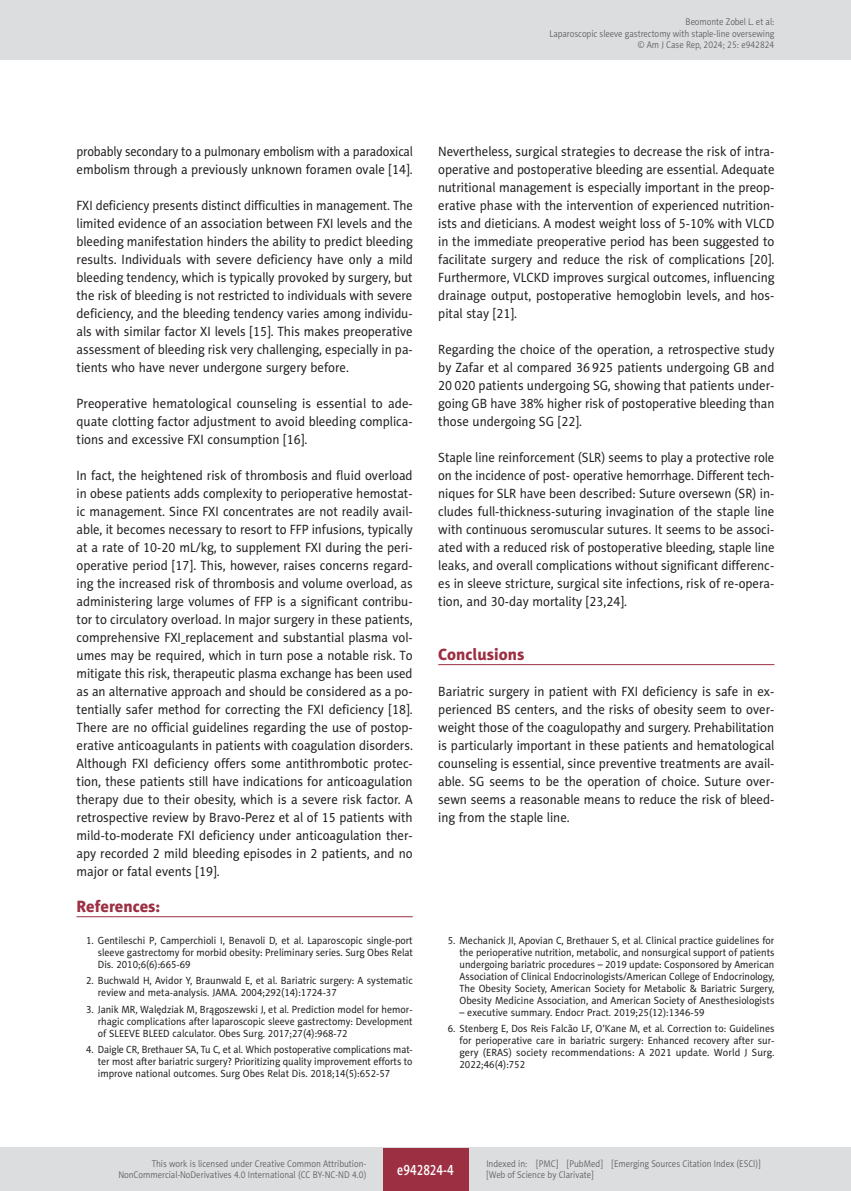
<style>
.page{position:relative;width:851px;height:1191px;background:#fff}
.page>*{position:absolute;margin:0;border:0;box-sizing:border-box;transform-origin:0 0}
.AJCR_Headline_1{font:16.5px "Naomi Sans EFN Heavy";color:#9d2f42}
.AJCR_Referencje_Tytul{font:16.5px "Naomi Sans EFN Heavy";color:#9d2f42}
.t1{font:15px "Naomi Sans EFN Medium";color:#fff;scale:.8 1}
.AJCR_Body{font:13.5px/18px "Naomi Sans EFN";color:#231f20;text-align:justify;scale:.95 1}
.AJCR_Body-2{font:13.5px/18px "Naomi Sans EFN";color:#231f20;text-align:justify;scale:.93 1}
.AJCR_Body-3{font:13.5px/18px "Naomi Sans EFN";color:#231f20;text-align:justify;scale:.94 1}
.AJCR_Body-4{font:13.5px/18px "Naomi Sans EFN";color:#231f20;text-align:justify;scale:.96 1}
.AJCR_Body-5{font:13.5px/18px "Naomi Sans EFN";color:#231f20;scale:.92 1}
.AJCR_Referencje_punkt{font:10.5px/12px "Naomi Sans EFN";color:#231f20;text-align:justify;scale:.95 1}
.AJCR_Referencje_punkt-2{font:10.5px/12px "Naomi Sans EFN";color:#231f20;text-align:justify;scale:.93 1}
.t2{font:9.75px/11.2px "Naomi Sans EFN Light";color:#57585a;text-align:right;scale:.9 1}
</style>
<div class="page">
<hr style="left:438px;top:664px;width:336px;height:1px;background:#9d2f42">
<hr style="left:77px;top:916px;width:335px;height:1px;background:#9d2f42">
<div style="left:0;top:0;width:850px;height:60px;background:#dcdddf"></div>
<hr style="left:850px;top:0;width:1px;height:60px;background:#dcdddf">
<div style="left:0;top:1148px;width:850px;height:43px;background:#dcdddf"></div>
<div style="left:383px;top:1147px;width:85px;height:43px;background:#9d2f42"></div>
<p class="t2" style="left:549px;top:16px;width:251px">Beomonte Zobel L. et al:<br>Laparoscopic sleeve gastrectomy with staple-line oversewing © Am J Case Rep, 2024; 25: e942824</p>
<p class="AJCR_Body-5" style="left:77px;top:142px;width:367px">probably secondary to a pulmonary embolism with a paradoxical embolism through a previously unknown foramen ovale [14].</p>
<p class="AJCR_Body-2" style="left:77px;top:196px;width:363px">FXI deficiency presents distinct difficulties in management. The limited evidence of an association between FXI levels and the bleeding manifestation hinders the ability to predict bleeding results. Individuals with severe deficiency have only a mild bleeding tendency, which is typically provoked by surgery, but the risk of bleeding is not restricted to individuals with severe deficiency, and the bleeding tendency varies among individu&shy;als with similar factor XI levels [15]. This makes preoperative assessment of bleeding risk very challenging, especially in pa&shy;tients who have never undergone surgery before.</p>
<p class="AJCR_Body-4" style="left:77px;top:394px;width:351px">Preoperative hematological counseling is essential to ade&shy;quate clotting factor adjustment to avoid bleeding complica&shy;tions and excessive FXI consumption [16].</p>
<p class="AJCR_Body" style="left:77px;top:466px;width:355px">In fact, the heightened risk of thrombosis and fluid overload in obese patients adds complexity to perioperative hemostat&shy;ic management. Since FXI concentrates are not readily avail&shy;able, it becomes necessary to resort to FFP infusions, typically at a rate of 10-20 mL/kg, to supplement FXI during the peri&shy;operative period [17]. This, however, raises concerns regard&shy;ing the increased risk of thrombosis and volume overload, as administering large volumes of FFP is a significant contribu&shy;tor to circulatory overload. In major surgery in these patients, comprehensive FXI replacement and substantial plasma vol&shy;umes may be required, which in turn pose a notable risk. To mitigate this risk, therapeutic plasma exchange has been used as an alternative approach and should be considered as a po&shy;tentially safer method for correcting the FXI deficiency [18].<br>There are no official guidelines regarding the use of postop&shy;erative anticoagulants in patients with coagulation disorders.<br>Although FXI deficiency offers some antithrombotic protec&shy;tion, these patients still have indications for anticoagulation therapy due to their obesity, which is a severe risk factor. A retrospective review by Bravo-Perez et al of 15 patients with mild-to-moderate FXI deficiency under anticoagulation ther&shy;apy recorded 2 mild bleeding episodes in 2 patients, and no major or fatal events [19].</p>
<p class="AJCR_Referencje_Tytul" style="left:77px;top:896px;width:85px">References:</p>
<p class="AJCR_Referencje_punkt" style="left:98px;top:934px;width:333px;text-indent:-12px">1. Gentileschi P, Camperchioli I, Benavoli D, et al. Laparoscopic single-port sleeve gastrectomy for morbid obesity: Preliminary series. Surg Obes Relat Dis. 2010;6(6):665-69</p>
<p class="AJCR_Referencje_punkt" style="left:98px;top:975px;width:333px;text-indent:-12px">2. Buchwald H, Avidor Y, Braunwald E, et al. Bariatric surgery: A systematic review and meta-analysis. JAMA. 2004;292(14):1724-37</p>
<p class="AJCR_Referencje_punkt" style="left:98px;top:1003px;width:333px;text-indent:-12px">3. Janik MR, Walędziak M, Brągoszewski J, et al. Prediction model for hemor&shy;rhagic complications after laparoscopic sleeve gastrectomy: Development of SLEEVE BLEED calculator. Obes Surg. 2017;27(4):968-72</p>
<p class="AJCR_Referencje_punkt-2" style="left:98px;top:1043px;width:340px;text-indent:-12px">4. Daigle CR, Brethauer SA, Tu C, et al. Which postoperative complications mat&shy;ter most after bariatric surgery? Prioritizing quality improvement efforts to improve national outcomes. Surg Obes Relat Dis. 2018;14(5):652-57</p>
<p class="AJCR_Body" style="left:438px;top:142px;width:355px">Nevertheless, surgical strategies to decrease the risk of intra&shy;operative and postoperative bleeding are essential. Adequate nutritional management is especially important in the preop&shy;erative phase with the intervention of experienced nutrition&shy;ists and dieticians. A modest weight loss of 5-10% with VLCD in the immediate preoperative period has been suggested to facilitate surgery and reduce the risk of complications [20].<br>Furthermore, VLCKD improves surgical outcomes, influencing drainage output, postoperative hemoglobin levels, and hos&shy;pital stay [21].</p>
<p class="AJCR_Body" style="left:438px;top:340px;width:355px">Regarding the choice of the operation, a retrospective study by Zafar et al compared 36 925 patients undergoing GB and 20 020 patients undergoing SG, showing that patients under&shy;going GB have 38% higher risk of postoperative bleeding than those undergoing SG [22].</p>
<p class="AJCR_Body-3" style="left:438px;top:448px;width:359px">Staple line reinforcement (SLR) seems to play a protective role on the incidence of post- operative hemorrhage. Different tech&shy;niques for SLR have been described: Suture oversewn (SR) in&shy;cludes full-thickness-suturing invagination of the staple line with continuous seromuscular sutures. It seems to be associ&shy;ated with a reduced risk of postoperative bleeding, staple line leaks, and overall complications without significant differenc&shy;es in sleeve stricture, surgical site infections, risk of re-opera&shy;tion, and 30-day mortality [23,24].</p>
<p class="AJCR_Headline_1" style="left:438px;top:644px;width:88px">Conclusions</p>
<p class="AJCR_Body" style="left:438px;top:682px;width:355px">Bariatric surgery in patient with FXI deficiency is safe in ex&shy;perienced BS centers, and the risks of obesity seem to over&shy;weight those of the coagulopathy and surgery. Prehabilitation is particularly important in these patients and hematological counseling is essential, since preventive treatments are avail&shy;able. SG seems to be the operation of choice. Suture over&shy;sewn seems a reasonable means to reduce the risk of bleed&shy;ing from the staple line.</p>
<p class="AJCR_Referencje_punkt" style="left:459px;top:934px;width:333px;text-indent:-12px">5. Mechanick JI, Apovian C, Brethauer S, et al. Clinical practice guidelines for the perioperative nutrition, metabolic, and nonsurgical support of patients undergoing bariatric procedures – 2019 update: Cosponsored by American Association of Clinical Endocrinologists/American College of Endocrinology, The Obesity Society, American Society for Metabolic &amp; Bariatric Surgery, Obesity Medicine Association, and American Society of Anesthesiologists</p>
<p class="AJCR_Referencje_punkt" style="left:459px;top:1006px;width:259px">– executive summary. Endocr Pract. 2019;25(12):1346-59</p>
<p class="AJCR_Referencje_punkt" style="left:459px;top:1023px;width:333px;text-indent:-12px">6. Stenberg E, Dos Reis Falcão LF, O’Kane M, et al. Correction to: Guidelines for perioperative care in bariatric surgery: Enhanced recovery after sur&shy;gery (ERAS) society recommendations: A 2021 update. World J Surg.<br>2022;46(4):752</p>
<p class="t2" style="left:118px;top:1158px;width:277px">This work is licensed under Creative Common Attribution-<br>NonCommercial-NoDerivatives 4.0 International (CC BY-NC-ND 4.0)</p>
<p class="t1" style="left:397px;top:1160px;width:72px">e942824-4</p>
<p class="t2" style="left:486px;top:1158px;width:306px;text-align:left">Indexed in: [PMC] [PubMed] [Emerging Sources Citation Index (ESCI)] [Web of Science by Clarivate]</p>
</div>
